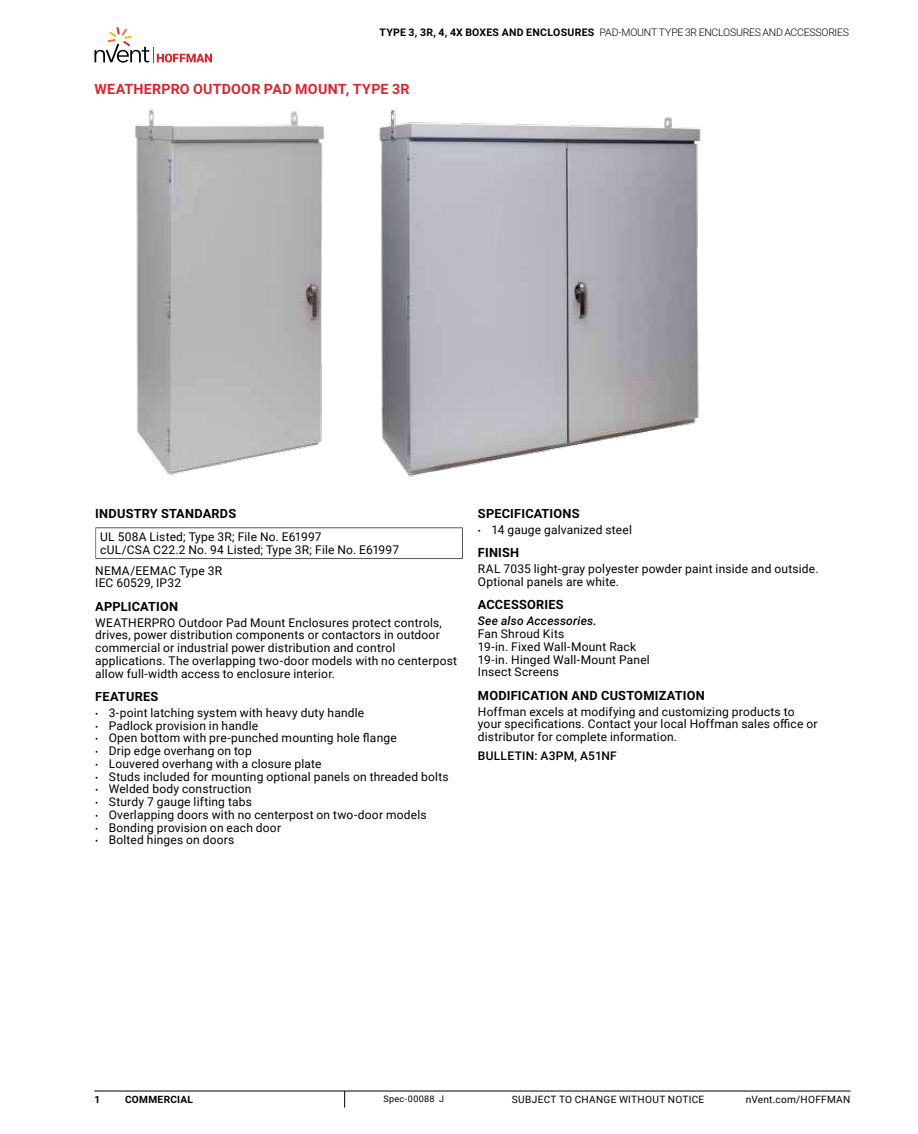
<style>
.page{position:relative;width:918px;height:1134px;background:#fff}
.page>*{position:absolute;margin:0;border:0;box-sizing:border-box;transform-origin:0 0}
.t1{font:700 14.25px "Roboto";letter-spacing:.015em;color:#d82631}
.t2{font:700 12.75px "Roboto";letter-spacing:.02em;color:#000}
.t3{font:12px/12.8px "Roboto";letter-spacing:.015em;color:#000}
.t4{font:italic 500 12px "Roboto";letter-spacing:.015em;color:#000}
.t5{font:500 12px "Roboto";letter-spacing:.02em;color:#000}
.t6{font:300 10.5px "Roboto";letter-spacing:-.025em;color:#000}
.t7{font:10.05px "Roboto";letter-spacing:.025em;color:#000}
.t8{font:700 10.05px "Roboto";letter-spacing:.03em;color:#000}
.t9{font:9px "Roboto";letter-spacing:.035em;color:#000}
.s1{font-weight:700}
.s2{font-size:9px}
</style>
<div class="page">
<svg style="left:95px;top:27px;width:117px;height:36px"></svg>
<hr style="left:94px;top:1091px;width:756px;height:1px;background:#000">
<svg style="left:344px;top:1091px;width:1px;height:17px"></svg>
<img style="left:135px;top:109px;width:190px;height:366px">
<img style="left:379px;top:109px;width:322px;height:368px">
<hr style="left:95px;top:527px;width:368px;height:1px;background:#57585b">
<hr style="left:95px;top:558px;width:368px;height:1px;background:#57585b">
<hr style="left:462px;top:528px;width:1px;height:30px;background:#57585b">
<p class="t6" style="left:379px;top:27px;width:471px"><span class="s1">TYPE 3, 3R, 4, 4X BOXES AND ENCLOSURES</span> PAD-MOUNT TYPE 3R ENCLOSURES AND ACCESSORIES</p>
<p class="t1" style="left:94px;top:84px;width:317px">WEATHERPRO OUTDOOR PAD MOUNT, TYPE 3R</p>
<p class="t2" style="left:95px;top:509px;width:142px">INDUSTRY STANDARDS</p>
<p class="t3" style="left:100px;top:531px;width:301px">UL 508A Listed; Type 3R; File No. E61997<br>cUL/CSA C22.2 No. 94 Listed; Type 3R; File No. E61997</p>
<p class="t3" style="left:95px;top:565px;width:128px">NEMA/EEMAC Type 3R<br>IEC 60529, IP32</p>
<p class="t2" style="left:95px;top:601px;width:84px">APPLICATION</p>
<p class="t3" style="left:95px;top:617px;width:363px">WEATHERPRO Outdoor Pad Mount Enclosures protect controls, drives, power distribution components or contactors in outdoor commercial or industrial power distribution and control applications. The overlapping two-door models with no centerpost allow full-width access to enclosure interior.</p>
<p class="t2" style="left:95px;top:692px;width:65px">FEATURES</p>
<p class="t3" style="left:95px;top:707px;width:271px"><span class="s2">•</span> 3-point latching system with heavy duty handle</p>
<p class="t3" style="left:95px;top:720px;width:165px"><span class="s2">•</span> Padlock provision in handle</p>
<p class="t3" style="left:95px;top:731px;width:303px"><span class="s2">•</span> Open bottom with pre-punched mounting hole flange</p>
<p class="t3" style="left:95px;top:745px;width:158px"><span class="s2">•</span> Drip edge overhang on top</p>
<p class="t3" style="left:95px;top:758px;width:228px"><span class="s2">•</span> Louvered overhang with a closure plate</p>
<p class="t3" style="left:95px;top:771px;width:355px"><span class="s2">•</span> Studs included for mounting optional panels on threaded bolts</p>
<p class="t3" style="left:95px;top:784px;width:158px"><span class="s2">•</span> Welded body construction</p>
<p class="t3" style="left:95px;top:796px;width:158px"><span class="s2">•</span> Sturdy 7 gauge lifting tabs</p>
<p class="t3" style="left:95px;top:809px;width:333px"><span class="s2">•</span> Overlapping doors with no centerpost on two-door models</p>
<p class="t3" style="left:95px;top:822px;width:187px"><span class="s2">•</span> Bonding provision on each door</p>
<p class="t3" style="left:95px;top:835px;width:141px"><span class="s2">•</span> Bolted hinges on doors</p>
<p class="t2" style="left:478px;top:509px;width:103px">SPECIFICATIONS</p>
<p class="t3" style="left:478px;top:524px;width:156px"><span class="s2">•</span> 14 gauge galvanized steel</p>
<p class="t2" style="left:478px;top:548px;width:43px">FINISH</p>
<p class="t3" style="left:478px;top:564px;width:342px">RAL 7035 light-gray polyester powder paint inside and outside.<br>Optional panels are white.</p>
<p class="t2" style="left:478px;top:600px;width:87px">ACCESSORIES</p>
<p class="t4" style="left:478px;top:616px;width:120px">See also Accessories.</p>
<p class="t3" style="left:478px;top:628px;width:174px">Fan Shroud Kits<br>19-in. Fixed Wall-Mount Rack<br>19-in. Hinged Wall-Mount Panel<br>Insect Screens</p>
<p class="t2" style="left:478px;top:691px;width:228px">MODIFICATION AND CUSTOMIZATION</p>
<p class="t3" style="left:478px;top:706px;width:341px">Hoffman excels at modifying and customizing products to your specifications. Contact your local Hoffman sales office or distributor for complete information.</p>
<p class="t5" style="left:478px;top:751px;width:141px">BULLETIN: A3PM, A51NF</p>
<p class="t8" style="left:95px;top:1095px;width:7px">1</p>
<p class="t8" style="left:125px;top:1095px;width:70px">COMMERCIAL</p>
<p class="t9" style="left:384px;top:1095px;width:62px">Spec-00088 J</p>
<p class="t7" style="left:512px;top:1095px;width:194px">SUBJECT TO CHANGE WITHOUT NOTICE</p>
<p class="t7" style="left:746px;top:1095px;width:106px">nVent.com/HOFFMAN</p>
</div>
